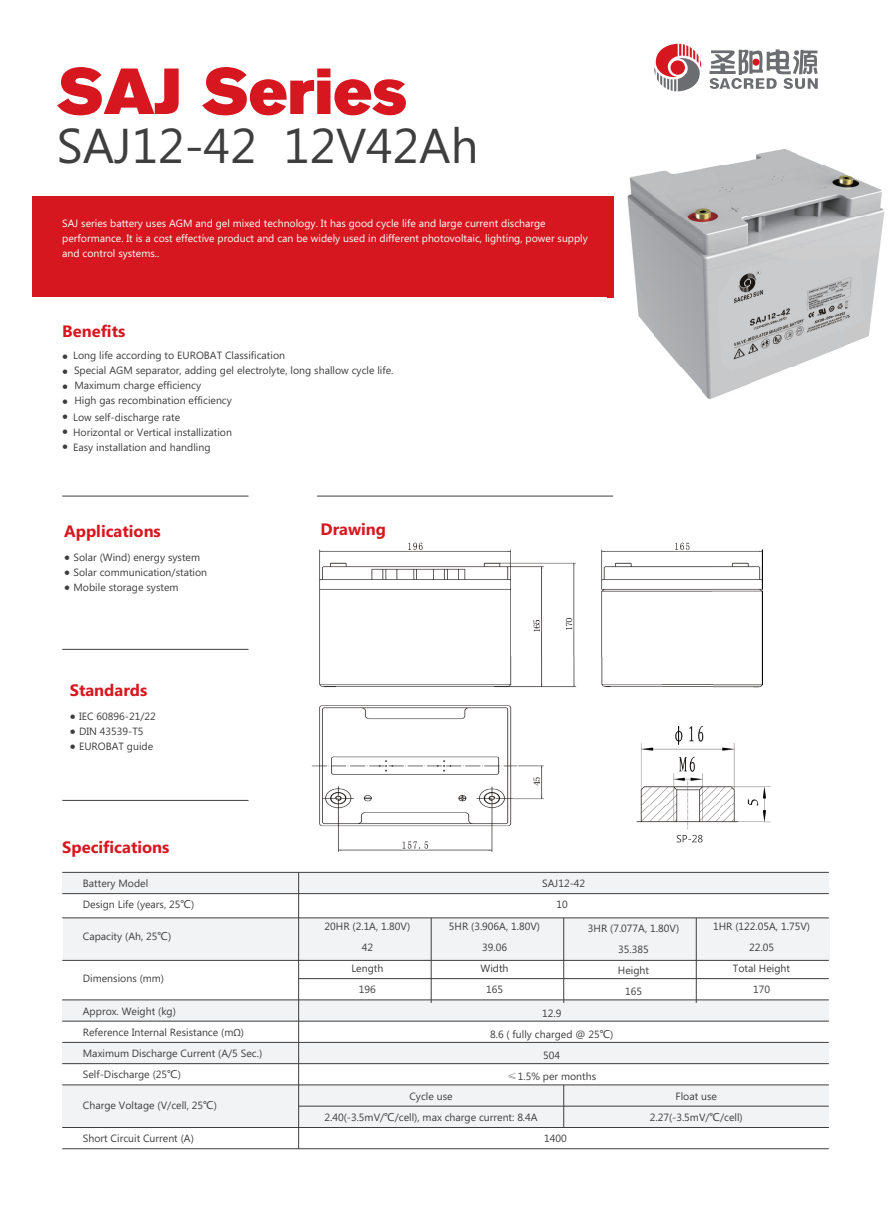
<style>
.page{position:relative;width:893px;height:1212px;background:#fff}
.page>*{position:absolute;margin:0;border:0;box-sizing:border-box;transform-origin:0 0}
.t1{font:64.35px "Akzidenz Grotesk BQ Super";color:#d7171f}
.t2{font:48.9px "Microsoft Phags Pa";color:#3e3e3f}
.t3{font:700 16.5px "Microsoft Phags Pa";color:#d7171f}
.t4{font:10.5px/21px "Microsoft Phags Pa";color:#3e3e3f;text-align:center}
.t5{font:10.5px/15px "Microsoft Phags Pa";color:#fff}
.s1{font-family:"Adobe Song Std";font-weight:300;font-size:6px}
.s2{font-family:"Microsoft Ya Hei"}
.s3{font-family:"Myriad Pro"}
.s4{font-family:"Adobe Song Std";font-weight:300}
</style>
<div class="page">
<div style="left:33px;top:196px;width:580px;height:101px;background:#d7171f"></div>
<svg style="left:654px;top:44px;width:48px;height:47px"></svg>
<svg style="left:709px;top:49px;width:109px;height:40px"></svg>
<div style="left:752px;top:59px;width:7px;height:7px;background:#d7171f;border-radius:50%"></div>
<hr style="left:62px;top:496px;width:187px;height:1px;background:#3e3e3f">
<hr style="left:317px;top:496px;width:296px;height:1px;background:#3e3e3f">
<hr style="left:62px;top:649px;width:187px;height:1px;background:#3e3e3f">
<hr style="left:62px;top:800px;width:187px;height:1px;background:#3e3e3f">
<div style="left:62px;top:1085px;width:767px;height:42px;background:#f2f3f4"></div>
<div style="left:62px;top:872px;width:767px;height:21px;background:#f2f3f4"></div>
<div style="left:63px;top:918px;width:767px;height:43px;background:#f2f3f4"></div>
<div style="left:62px;top:1000px;width:767px;height:21px;background:#f2f3f4"></div>
<div style="left:62px;top:1042px;width:767px;height:21px;background:#f2f3f4"></div>
<hr style="left:62px;top:872px;width:767px;height:1px;background:#3e3e3f">
<hr style="left:62px;top:893px;width:767px;height:1px;background:#3e3e3f">
<hr style="left:62px;top:917px;width:767px;height:1px;background:#3e3e3f">
<hr style="left:62px;top:960px;width:767px;height:1px;background:#3e3e3f">
<hr style="left:299px;top:978px;width:530px;height:1px;background:#3e3e3f">
<hr style="left:62px;top:999px;width:767px;height:1px;background:#3e3e3f">
<hr style="left:62px;top:1021px;width:767px;height:1px;background:#3e3e3f">
<hr style="left:62px;top:1042px;width:767px;height:1px;background:#3e3e3f">
<hr style="left:62px;top:1063px;width:767px;height:1px;background:#3e3e3f">
<hr style="left:62px;top:1084px;width:767px;height:1px;background:#3e3e3f">
<hr style="left:62px;top:1127px;width:767px;height:1px;background:#3e3e3f">
<hr style="left:62px;top:1148px;width:767px;height:1px;background:#3e3e3f">
<hr style="left:299px;top:1106px;width:530px;height:1px;background:#3e3e3f">
<hr style="left:298px;top:872px;width:1px;height:277px;background:#3e3e3f">
<hr style="left:431px;top:918px;width:1px;height:85px;background:#3e3e3f">
<hr style="left:563px;top:918px;width:1px;height:85px;background:#3e3e3f">
<hr style="left:696px;top:918px;width:1px;height:85px;background:#3e3e3f">
<hr style="left:563px;top:1085px;width:1px;height:42px;background:#3e3e3f">
<img style="left:319px;top:542px;width:393px;height:115px">
<img style="left:712px;top:549px;width:51px;height:139px">
<img style="left:312px;top:657px;width:200px;height:194px">
<img style="left:512px;top:657px;width:150px;height:143px">
<img style="left:662px;top:657px;width:51px;height:31px">
<img style="left:637px;top:720px;width:133px;height:123px">
<img style="left:677px;top:835px;width:26px;height:7px">
<img style="left:613px;top:149px;width:272px;height:67px">
<img style="left:613px;top:216px;width:271px;height:50px">
<img style="left:607px;top:266px;width:271px;height:133px">
<img style="left:607px;top:266px;width:6px;height:31px">
<h1 class="t1" style="left:57px;top:54px;width:352px">SAJ Series</h1>
<h2 class="t2" style="left:57px;top:112px;width:423px">SAJ12-42 12V42Ah</h2>
<p class="t5" style="left:62px;top:215px;width:527px">SAJ series battery uses AGM and gel mixed technology. It has good cycle life and large current discharge performance. It is a cost effective product and can be widely used in different photovoltaic, lighting, power supply and control systems..</p>
<h3 class="t3" style="left:62px;top:319px;width:65px">Benefits</h3>
<p class="t4" style="left:62px;top:345px;width:224px"><span class="s1">●</span> Long life according to EUROBAT Classification</p>
<p class="t4" style="left:62px;top:360px;width:333px"><span class="s1">●</span> Special AGM separator, adding gel electrolyte, long shallow cycle life.</p>
<p class="t4" style="left:62px;top:375px;width:140px"><span class="s1">●</span> Maximum charge efficiency</p>
<p class="t4" style="left:62px;top:390px;width:171px"><span class="s1">●</span> High gas recombination efficiency</p>
<p class="t4" style="left:62px;top:406px;width:120px"><span class="s1">●</span> Low self-discharge rate</p>
<p class="t4" style="left:62px;top:421px;width:171px"><span class="s1">●</span> Horizontal or Vertical installization</p>
<p class="t4" style="left:62px;top:436px;width:150px"><span class="s1">●</span> Easy installation and handling</p>
<h3 class="t3" style="left:64px;top:520px;width:98px">Applications</h3>
<p class="t4" style="left:64px;top:546px;width:137px"><span class="s1">●</span> Solar (Wind) energy system</p>
<p class="t4" style="left:64px;top:561px;width:144px"><span class="s1">●</span> Solar communication/station</p>
<p class="t4" style="left:64px;top:576px;width:116px"><span class="s1">●</span> Mobile storage system</p>
<h3 class="t3" style="left:70px;top:679px;width:79px">Standards</h3>
<p class="t4" style="left:70px;top:705px;width:88px"><span class="s1">●</span> IEC 60896-21/22</p>
<p class="t4" style="left:70px;top:720px;width:75px"><span class="s1">●</span> DIN 43539-T5</p>
<p class="t4" style="left:70px;top:735px;width:85px"><span class="s1">●</span> EUROBAT guide</p>
<h3 class="t3" style="left:62px;top:835px;width:109px">Specifications</h3>
<p class="t4" style="left:83px;top:872px;width:113px;text-align:left">Battery Model<br>Design Life (years, 25<span class="s2">℃</span>)</p>
<p class="t4" style="left:83px;top:925px;width:90px">Capacity (Ah, 25<span class="s2">℃</span>)</p>
<p class="t4" style="left:83px;top:967px;width:83px">Dimensions (mm)</p>
<p class="t4" style="left:83px;top:1000px;width:181px;text-align:left">Approx. Weight (kg)<br>Reference Internal Resistance (m<span class="s3">Ω</span>)<br>Maximum Discharge Current (A/5 Sec.)<br>Self-Discharge (25<span class="s2">℃</span>)</p>
<p class="t4" style="left:83px;top:1094px;width:136px">Charge Voltage (V/cell, 25<span class="s2">℃</span>)</p>
<p class="t4" style="left:83px;top:1127px;width:112px">Short Circuit Current (A)</p>
<h3 class="t3" style="left:320px;top:517px;width:67px">Drawing</h3>
<p class="t4" style="left:542px;top:872px;width:44px">SAJ12-42<br>10</p>
<p class="t4" style="left:325px;top:915px;width:87px">20HR (2.1A, 1.80V)<br>42<br>Length<br>196</p>
<p class="t4" style="left:713px;top:915px;width:98px">1HR (122.05A, 1.75V)<br>22.05<br>Total Height<br>170</p>
<p class="t4" style="left:449px;top:915px;width:93px">5HR (3.906A, 1.80V)<br>39.06<br>Width<br>165</p>
<p class="t4" style="left:588px;top:917px;width:93px">3HR (7.077A, 1.80V)<br>35.385<br>Height<br>165</p>
<p class="t4" style="left:490px;top:1002px;width:125px">12.9<br>8.6 ( fully charged @ 25<span class="s2">℃</span>)<br>504<br><span class="s4">≤</span>1.5% per months</p>
<p class="t4" style="left:324px;top:1085px;width:215px">Cycle use<br>2.40(-3.5mV/<span class="s2">℃</span>/cell), max charge current: 8.4A</p>
<p class="t4" style="left:650px;top:1085px;width:95px">Float use<br>2.27(-3.5mV/<span class="s2">℃</span>/cell)</p>
<p class="t4" style="left:544px;top:1127px;width:24px">1400</p>
</div>
